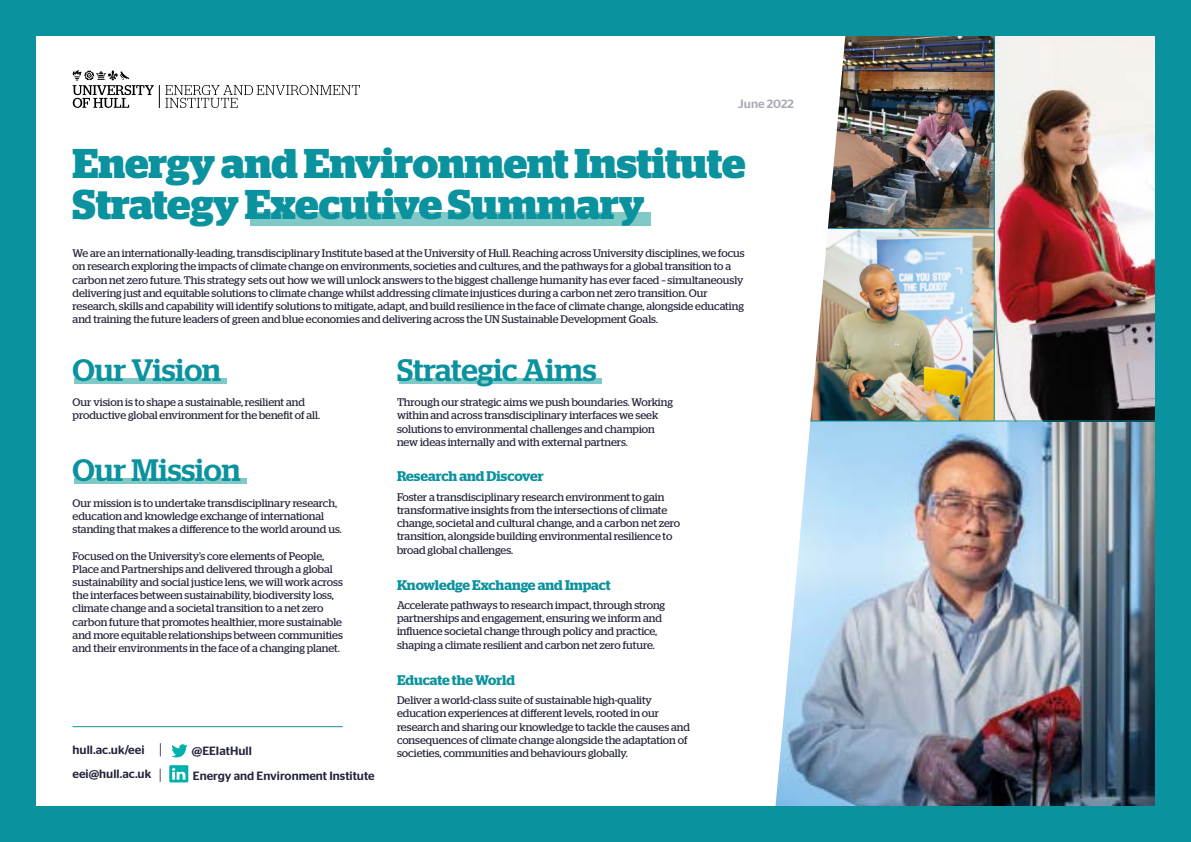
<style>
.page{position:relative;width:1191px;height:842px;background:#0a929e}
.page>*{position:absolute;margin:0;border:0;box-sizing:border-box;transform-origin:0 0}
.t1{font:700 41.5px/41px "Stag";color:#0a929e}
.t2{font:500 31px "Stag";color:#0a929e}
.t3{font:600 14px "Stag";letter-spacing:-.005em;color:#0a929e}
.t4{font:500 12px/24.5px "Stag Sans";color:#23253a}
.t5{font:500 12px "Stag Sans";color:#aca8b4}
.t6{font:11px/13.2px "Stag";color:#23253a}
</style>
<div class="page">
<img style="left:845px;top:36px;width:310px;height:770px">
<div style="left:36px;top:36px;width:809px;height:770px;background:#fff"></div>
<svg style="left:72px;top:70px;width:288px;height:38px;background:#e1e1e1"></svg>
<div style="left:250px;top:212px;width:401px;height:14px;background:#81c9c6"></div>
<div style="left:75px;top:378px;width:152px;height:5px;background:#81c9c6"></div>
<div style="left:399px;top:378px;width:202px;height:5px;background:#81c9c6"></div>
<div style="left:75px;top:479px;width:172px;height:5px;background:#81c9c6"></div>
<hr style="left:73px;top:726px;width:270px;height:1px;background:#0a929e">
<hr style="left:993px;top:36px;width:1px;height:385px;background:#0a929e">
<hr style="left:828px;top:228px;width:166px;height:1px;background:#0a929e">
<hr style="left:810px;top:420px;width:345px;height:1px;background:#0a929e">
<svg style="left:171px;top:744px;width:17px;height:13px"></svg>
<svg style="left:160px;top:743px;width:1px;height:13px"></svg>
<svg style="left:160px;top:769px;width:1px;height:13px"></svg>
<svg style="left:169px;top:765px;width:19px;height:17px"></svg>
<p class="t5" style="left:738px;top:97px;width:57px">June 2022</p>
<h1 class="t1" style="left:73px;top:143px;width:674px">Energy and Environment Institute<br>Strategy Executive Summary</h1>
<p class="t6" style="left:73px;top:247px;width:673px">We are an internationally-leading, transdisciplinary Institute based at the University of Hull. Reaching across University disciplines, we focus on research exploring the impacts of climate change on environments, societies and cultures, and the pathways for a global transition to a carbon net zero future. This strategy sets out how we will unlock answers to the biggest challenge humanity has ever faced – simultaneously delivering just and equitable solutions to climate change whilst addressing climate injustices during a carbon net zero transition. Our research, skills and capability will identify solutions to mitigate, adapt, and build resilience in the face of climate change, alongside educating and training the future leaders of green and blue economies and delivering across the UN Sustainable Development Goals.</p>
<h2 class="t2" style="left:73px;top:351px;width:150px">Our Vision</h2>
<h2 class="t2" style="left:397px;top:351px;width:201px">Strategic Aims</h2>
<p class="t6" style="left:73px;top:396px;width:249px">Our vision is to shape a sustainable, resilient and productive global environment for the benefit of all.</p>
<p class="t6" style="left:397px;top:396px;width:277px">Through our strategic aims we push boundaries. Working within and across transdisciplinary interfaces we seek solutions to environmental challenges and champion new ideas internally and with external partners.</p>
<h2 class="t2" style="left:73px;top:452px;width:169px">Our Mission</h2>
<p class="t6" style="left:73px;top:496px;width:271px">Our mission is to undertake transdisciplinary research, education and knowledge exchange of international standing that makes a difference to the world around us.</p>
<p class="t6" style="left:73px;top:549px;width:272px">Focused on the University’s core elements of People, Place and Partnerships and delivered through a global sustainability and social justice lens, we will work across the interfaces between sustainability, biodiversity loss, climate change and a societal transition to a net zero carbon future that promotes healthier, more sustainable and more equitable relationships between communities and their environments in the face of a changing planet.</p>
<p class="t4" style="left:73px;top:737px;width:80px">hull.ac.uk/eei eei@hull.ac.uk</p>
<p class="t4" style="left:192px;top:738px;width:184px;line-height:25.2px">@EEIatHull<br>Energy and Environment Institute</p>
<p class="t3" style="left:397px;top:468px;width:148px">Research and Discover</p>
<p class="t6" style="left:397px;top:490px;width:285px">Foster a transdisciplinary research environment to gain transformative insights from the intersections of climate change, societal and cultural change, and a carbon net zero transition, alongside building environmental resilience to broad global challenges.</p>
<p class="t3" style="left:397px;top:576px;width:215px">Knowledge Exchange and Impact</p>
<p class="t6" style="left:397px;top:598px;width:270px">Accelerate pathways to research impact, through strong partnerships and engagement, ensuring we inform and influence societal change through policy and practice, shaping a climate resilient and carbon net zero future.</p>
<p class="t3" style="left:397px;top:672px;width:120px">Educate the World</p>
<p class="t6" style="left:397px;top:694px;width:294px">Deliver a world-class suite of sustainable high-quality education experiences at different levels, rooted in our research and sharing our knowledge to tackle the causes and consequences of climate change alongside the adaptation of societies, communities and behaviours globally.</p>
</div>
